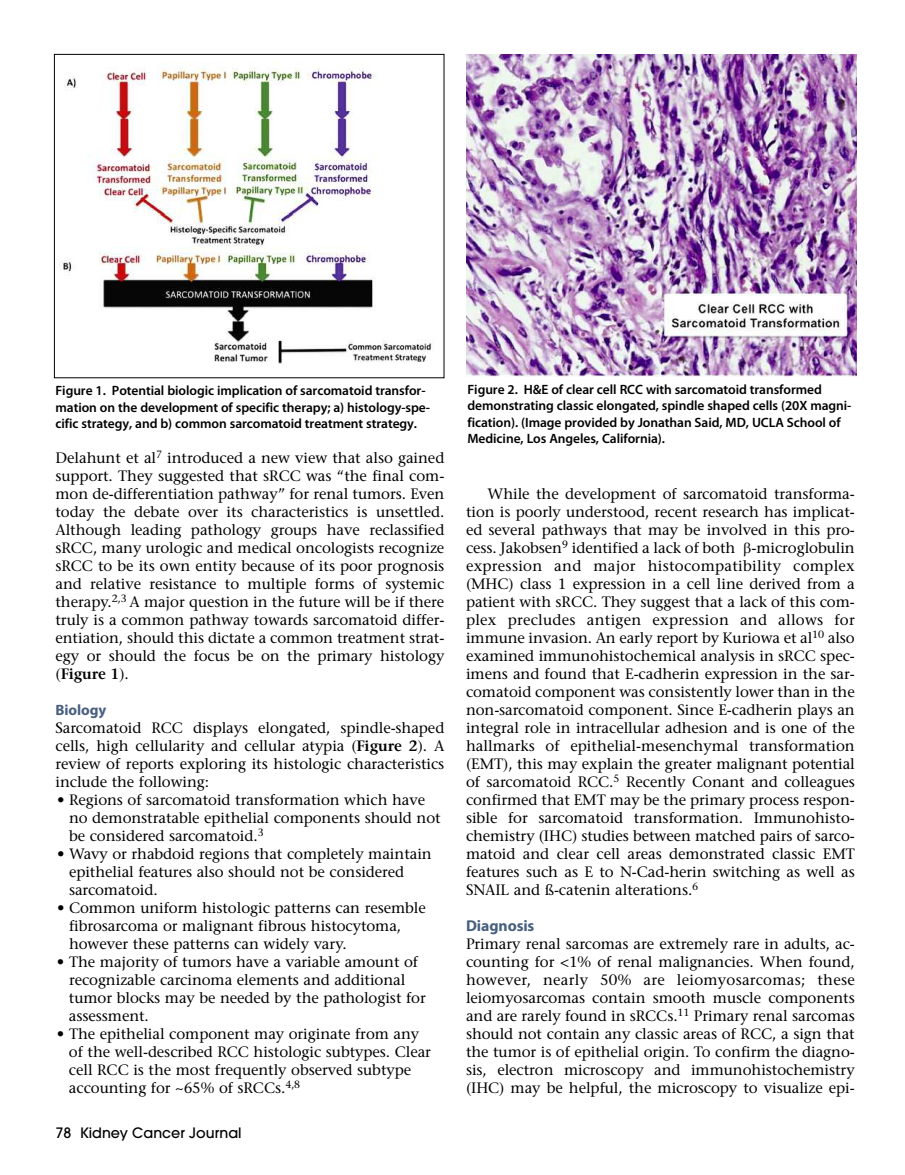
<style>
.page{position:relative;width:905px;height:1175px;background:#fff}
.page>*{position:absolute;margin:0;border:0;box-sizing:border-box;transform-origin:0 0}
.t1{font:700 15.75px "Myriad Pro";letter-spacing:-.005em;color:#485f7f}
.t2{font:15px/18px "Stone Serif";letter-spacing:-.005em;color:#000}
.t3{font:700 15px "Myriad Pro";letter-spacing:-.005em;color:#485f7f}
.t4{font:500 14.25px "Avant Garde";color:#000}
.t5{font:600 13.5px/16.5px "Myriad Pro";letter-spacing:-.005em;color:#000}
.s1{font-weight:600}
</style>
<div class="page">
<img style="left:59px;top:63px;width:374px;height:301px">
<div style="left:54px;top:54px;width:390px;height:324px;border:1px solid #000"></div>
<img style="left:466px;top:54px;width:390px;height:322px">
<p class="t5" style="left:55px;top:383px;width:376px">Figure 1. Potential biologic implication of sarcomatoid transfor&shy;mation on the development of specific therapy; a) histology-spe&shy;cific strategy, and b) common sarcomatoid treatment strategy.</p>
<p class="t5" style="left:467px;top:382px;width:385px">Figure 2. H&amp;E of clear cell RCC with sarcomatoid transformed demonstrating classic elongated, spindle shaped cells (20X magni&shy;fication). (Image provided by Jonathan Said, MD, UCLA School of Medicine, Los Angeles, California).</p>
<p class="t2" style="left:55px;top:450px;width:390px;text-align:justify">Delahunt et al<sup>7</sup> introduced a new view that also gained support. They suggested that sRCC was “the final com&shy;mon de-differentiation pathway” for renal tumors. Even today the debate over its characteristics is unsettled.<br>Although leading pathology groups have reclassified sRCC, many urologic and medical oncologists recognize sRCC to be its own entity because of its poor prognosis and relative resistance to multiple forms of systemic therapy.<sup>2,3</sup> A major question in the future will be if there truly is a common pathway towards sarcomatoid differ&shy;entiation, should this dictate a common treatment strat&shy;egy or should the focus be on the primary histology (<span class="s1">Figure 1</span>).</p>
<p class="t3" style="left:56px;top:704px;width:52px">Biology</p>
<p class="t2" style="left:56px;top:720px;width:390px;text-align:justify">Sarcomatoid RCC displays elongated, spindle-shaped cells, high cellularity and cellular atypia (<span class="s1">Figure 2</span>). A review of reports exploring its histologic characteristics include the following:</p>
<p class="t2" style="left:69px;top:792px;width:373px;text-indent:-12px">• Regions of sarcomatoid transformation which have no demonstratable epithelial components should not be considered sarcomatoid.<sup>3</sup></p>
<p class="t2" style="left:69px;top:846px;width:364px;text-indent:-12px">• Wavy or rhabdoid regions that completely maintain epithelial features also should not be considered sarcomatoid.</p>
<p class="t2" style="left:69px;top:900px;width:358px;text-indent:-12px">• Common uniform histologic patterns can resemble fibrosarcoma or malignant fibrous histocytoma, however these patterns can widely vary.</p>
<p class="t2" style="left:69px;top:954px;width:358px;text-indent:-12px">• The majority of tumors have a variable amount of recognizable carcinoma elements and additional tumor blocks may be needed by the pathologist for assessment.</p>
<p class="t2" style="left:69px;top:1026px;width:363px;text-indent:-12px">• The epithelial component may originate from any of the well-described RCC histologic subtypes. Clear cell RCC is the most frequently observed subtype accounting for ~65% of sRCCs.<sup>4,8</sup></p>
<p class="t4" style="left:56px;top:1127px;width:188px">78 Kidney Cancer Journal</p>
<p class="t2" style="left:466px;top:486px;width:390px;text-align:justify;text-indent:22px">While the development of sarcomatoid transforma&shy;tion is poorly understood, recent research has implicat&shy;ed several pathways that may be involved in this pro&shy;cess. Jakobsen<sup>9</sup> identified a lack of both -microglobulin expression and major histocompatibility complex (MHC) class 1 expression in a cell line derived from a patient with sRCC. They suggest that a lack of this com&shy;plex precludes antigen expression and allows for immune invasion. An early report by Kuriowa et al<sup>10</sup> also examined immunohistochemical analysis in sRCC spec&shy;imens and found that E-cadherin expression in the sar&shy;comatoid component was consistently lower than in the non-sarcomatoid component. Since E-cadherin plays an integral role in intracellular adhesion and is one of the hallmarks of epithelial-mesenchymal transformation (EMT), this may explain the greater malignant potential of sarcomatoid RCC.<sup>5</sup> Recently Conant and colleagues confirmed that EMT may be the primary process respon&shy;sible for sarcomatoid transformation. Immunohisto&shy;chemistry (IHC) studies between matched pairs of sarco&shy;matoid and clear cell areas demonstrated classic EMT features such as E to N-Cad-herin switching as well as SNAIL and ß-catenin alterations.<sup>6</sup></p>
<p class="t1" style="left:466px;top:920px;width:70px">Diagnosis</p>
<p class="t2" style="left:466px;top:936px;width:390px;text-align:justify">Primary renal sarcomas are extremely rare in adults, ac&shy;counting for &lt;1% of renal malignancies. When found, however, nearly 50% are leiomyosarcomas; these leiomyosarcomas contain smooth muscle components and are rarely found in sRCCs.<sup>11</sup> Primary renal sarcomas should not contain any classic areas of RCC, a sign that the tumor is of epithelial origin. To confirm the diagno&shy;sis, electron microscopy and immunohistochemistry (IHC) may be helpful, the microscopy to visualize epi-</p>
</div>
